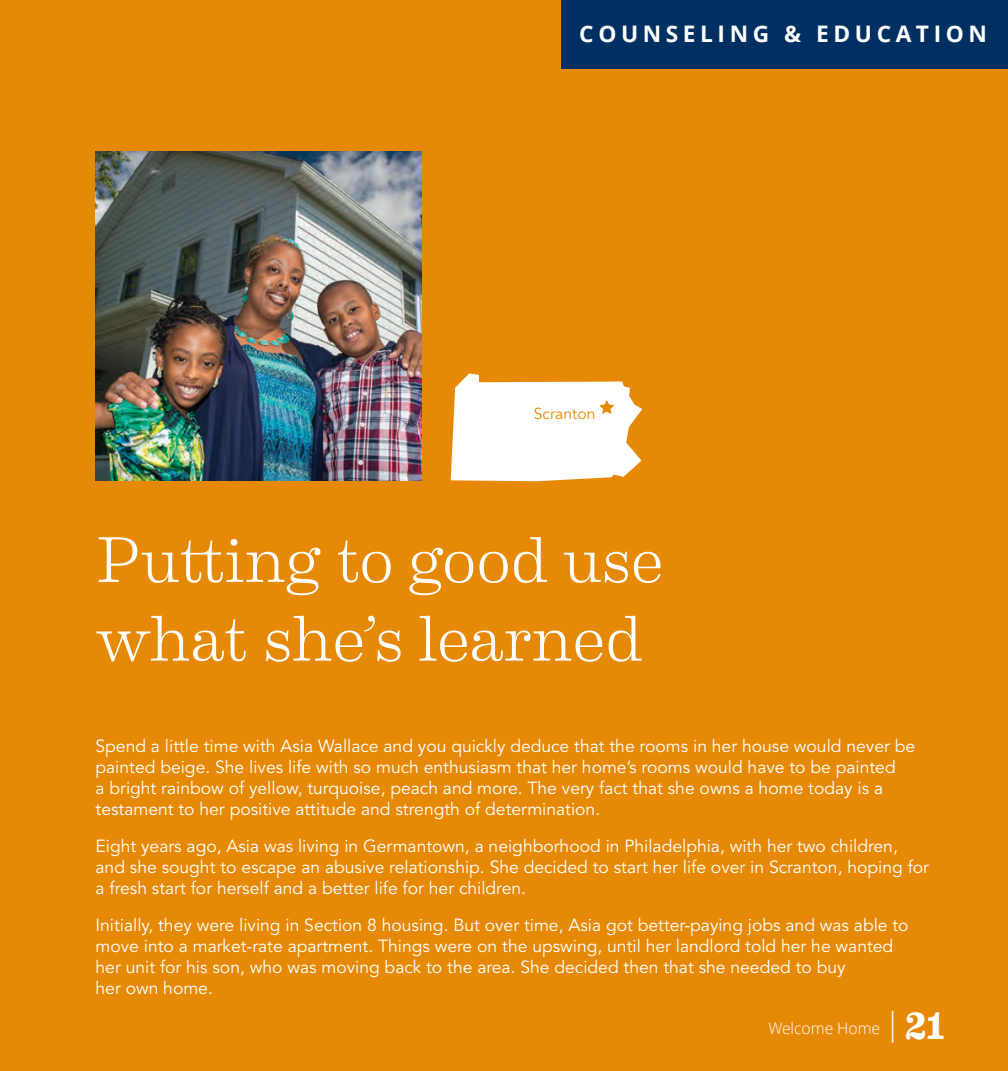
<style>
.page{position:relative;width:1008px;height:1071px;background:#e68906}
.page>*{position:absolute;margin:0;border:0;box-sizing:border-box;transform-origin:0 0}
.Name{font:300 64.75px/78.8px "Eames Century Modern";letter-spacing:-.005em;color:#fff}
.San_Serif_Header{font:700 22.75px "Open Sans";letter-spacing:.2em;color:#fff}
.Body_Text{font:17.5px/21px "Avenir";color:#fff}
.t1{font:300 15.75px "Open Sans";color:#fff}
.Body_Text-2{font:15.75px "Avenir";color:#e68906}
.s1{font-size:31.5px}
.s2{font-family:"Eames Century Modern";font-weight:700;font-size:37.8px}
</style>
<div class="page">
<div style="left:562px;top:0;width:446px;height:68px;background:#003062"></div>
<svg style="left:451px;top:374px;width:191px;height:107px;background:#fbedda"></svg>
<img style="left:96px;top:151px;width:326px;height:330px">
<p class="San_Serif_Header" style="left:579px;top:18px;width:409px">COUNSELING &amp; EDUCATION</p>
<p class="Body_Text-2" style="left:534px;top:405px;width:63px">Scranton</p>
<p class="Name" style="left:96px;top:516px;width:570px">Putting to good use what she’s learned</p>
<p class="Body_Text" style="left:96px;top:736px;width:821px">Spend a little time with Asia Wallace and you quickly deduce that the rooms in her house would never be painted beige. She lives life with so much enthusiasm that her home’s rooms would have to be painted<br>a bright rainbow of yellow, turquoise, peach and more. The very fact that she owns a home today is a testament to her positive attitude and strength of determination.</p>
<p class="Body_Text" style="left:96px;top:836px;width:835px">Eight years ago, Asia was living in Germantown, a neighborhood in Philadelphia, with her two children, and she sought to escape an abusive relationship. She decided to start her life over in Scranton, hoping for a fresh start for herself and a better life for her children.</p>
<p class="Body_Text" style="left:96px;top:915px;width:815px">Initially, they were living in Section 8 housing. But over time, Asia got better-paying jobs and was able to move into a market-rate apartment. Things were on the upswing, until her landlord told her he wanted her unit for his son, who was moving back to the area. She decided then that she needed to buy<br>her own home.</p>
<p class="t1" style="left:768px;top:1017px;width:178px">Welcome Home <span class="s1">|</span><span class="s2">21</span></p>
</div>
